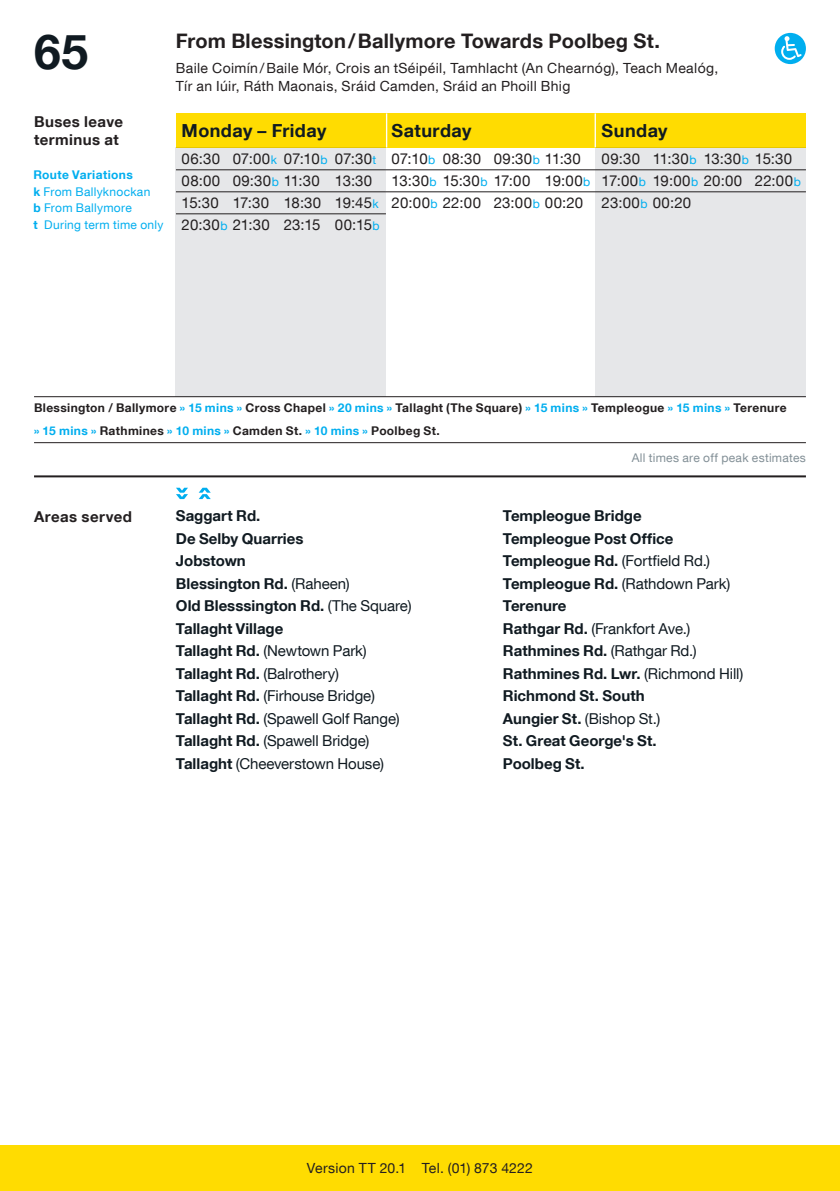
<style>
.page{position:relative;width:840px;height:1191px;background:#fff}
.page>*{position:absolute;margin:0;border:0;box-sizing:border-box;transform-origin:0 0}
.route_number{font:700 48px "Helvetica Neue LT Com";color:#101a21}
.Towards_heading{font:700 20px "Helvetica Neue LT Com";letter-spacing:.01em;color:#231f20}
.Day_Heading{font:700 18px "Helvetica Neue LT Com";letter-spacing:.025em;color:#101a21}
.t1{font:15px "Helvetica Neue LT Com";letter-spacing:-.005em;color:#101a21}
.Fare_Stages{font:700 15px "Helvetica Neue LT Com";color:#101a21}
.Departure_times_with_rules_letters{font:15px/22px "Helvetica Neue LT Com";letter-spacing:.025em;color:#231f20}
.Departure_times_with_rules_letters-2{font:15px "Helvetica Neue LT Com";letter-spacing:-.005em;color:#231f20}
.Departure_times_without_rules_letters{font:15px "Helvetica Neue LT Com";letter-spacing:.025em;color:#231f20}
.Buses_leave_terminus_at__Title{font:700 15px/18px "Helvetica Neue LT Com";letter-spacing:.03em;color:#231f20}
.Fare_Stages_Left_Title{font:700 15px "Helvetica Neue LT Com";letter-spacing:.03em;color:#231f20}
.Irish_names{font:14px "Helvetica Neue LT Com";letter-spacing:.025em;color:#231f20}
.Operative_date___Garage_Details{font:14px "Helvetica Neue LT Com";letter-spacing:.015em;color:#231f20}
.Interval_times{font:700 12px/22.6px "Helvetica Neue LT Com";letter-spacing:.03em;color:#231f20}
.Exception_information{font:12px "Helvetica Neue LT Com";letter-spacing:.025em;color:#00aeef}
.Operative_date{font:12px "Helvetica Neue LT Com";letter-spacing:.025em;color:#828f96}
.Exception_information-2{font:700 12px "Helvetica Neue LT Com";letter-spacing:.03em;color:#00aeef}
.s1{font-size:12px;color:#00aeef}
.s2{font-weight:700}
.s3{color:#00aeef}
.s4{font-weight:400}
</style>
<div class="page">
<div style="left:176px;top:113px;width:629px;height:34px;background:#ffdc01"></div>
<div style="left:0;top:1145px;width:839px;height:46px;background:#ffdc01"></div>
<hr style="left:594px;top:113px;width:1px;height:34px;background:#fff">
<hr style="left:386px;top:113px;width:1px;height:34px;background:#fff">
<hr style="left:34px;top:475px;width:771px;height:2px;background:#231f20">
<svg style="left:176px;top:488px;width:12px;height:11px"></svg>
<svg style="left:198px;top:488px;width:13px;height:11px"></svg>
<div style="left:774px;top:33px;width:31px;height:31px;background:#00aeef;border-radius:50%"></div>
<svg style="left:780px;top:36px;width:21px;height:24px"></svg>
<div style="left:176px;top:147px;width:210px;height:250px;background:#e6e7e9"></div>
<hr style="left:176px;top:169px;width:210px;height:1px;background:#231f20">
<hr style="left:176px;top:191px;width:210px;height:1px;background:#231f20">
<hr style="left:176px;top:213px;width:210px;height:1px;background:#231f20">
<hr style="left:386px;top:169px;width:209px;height:1px;background:#231f20">
<hr style="left:386px;top:191px;width:209px;height:1px;background:#231f20">
<div style="left:595px;top:147px;width:210px;height:250px;background:#e6e7e9"></div>
<hr style="left:595px;top:169px;width:210px;height:1px;background:#231f20">
<hr style="left:595px;top:191px;width:210px;height:1px;background:#231f20">
<hr style="left:34px;top:396px;width:771px;height:1px;background:#231f20">
<hr style="left:34px;top:442px;width:771px;height:1px;background:#231f20">
<p class="route_number" style="left:34px;top:22px;width:56px">65</p>
<p class="Towards_heading" style="left:176px;top:29px;width:485px">From Blessington/Ballymore Towards Poolbeg St.</p>
<p class="Irish_names" style="left:176px;top:59px;width:543px">Baile Coimín/Baile Mór, Crois an tSéipéil, Tamhlacht (An Chearnóg), Teach Mealóg,</p>
<p class="Irish_names" style="left:176px;top:77px;width:396px">Tír an Iúir, Ráth Maonais, Sráid Camden, Sráid an Phoill Bhig</p>
<p class="Buses_leave_terminus_at__Title" style="left:34px;top:112px;width:90px">Buses leave terminus at</p>
<p class="Day_Heading" style="left:181px;top:119px;width:146px">Monday – Friday</p>
<p class="Departure_times_with_rules_letters" style="left:181px;top:147px;width:199px">06:30 07:00<span class="s1">k</span> 07:10<span class="s1">b</span> 07:30<span class="s1">t<br></span>08:00 09:30<span class="s1">b</span> 11:30 13:30<br>15:30 17:30 18:30 19:45<span class="s1">k<br></span>20:30<span class="s1">b</span> 21:30 23:15 00:15<span class="s1">b</span></p>
<p class="Exception_information-2" style="left:33px;top:167px;width:101px">Route Variations</p>
<p class="Exception_information" style="left:33px;top:184px;width:118px"><span class="s2">k</span> From Ballyknockan</p>
<p class="Exception_information" style="left:33px;top:201px;width:100px"><span class="s2">b</span> From Ballymore</p>
<p class="Exception_information" style="left:33px;top:217px;width:132px"><span class="s2">t</span> During term time only</p>
<p class="Day_Heading" style="left:391px;top:119px;width:81px">Saturday</p>
<p class="Departure_times_with_rules_letters" style="left:391px;top:147px;width:191px">07:10<span class="s1">b</span> 08:30 09:30<span class="s1">b</span> 11:30</p>
<p class="Departure_times_with_rules_letters-2" style="left:391px;top:171px;width:200px">13:30<span class="s1">b</span> 15:30<span class="s1">b</span> 17:00 19:00<span class="s1">b</span></p>
<p class="Departure_times_without_rules_letters" style="left:391px;top:193px;width:193px">20:00<span class="s1">b</span> 22:00 23:00<span class="s1">b</span> 00:20</p>
<p class="Day_Heading" style="left:601px;top:119px;width:67px">Sunday</p>
<p class="Departure_times_with_rules_letters" style="left:601px;top:147px;width:201px">09:30 11:30<span class="s1">b</span> 13:30<span class="s1">b</span> 15:30<br>17:00<span class="s1">b</span> 19:00<span class="s1">b</span> 20:00 22:00<span class="s1">b<br></span>23:00<span class="s1">b</span> 00:20</p>
<p class="Interval_times" style="left:34px;top:396px;width:753px">Blessington / Ballymore <span class="s3">» 15 mins »</span> Cross Chapel <span class="s3">» 20 mins »</span> Tallaght (The Square) <span class="s3">» 15 mins »</span> Templeogue <span class="s3">» 15 mins »</span> Terenure <span class="s3">» 15 mins »</span> Rathmines <span class="s3">» 10 mins »</span> Camden St. <span class="s3">» 10 mins »</span> Poolbeg St.</p>
<p class="Operative_date" style="left:631px;top:450px;width:176px">All times are off peak estimates</p>
<p class="Fare_Stages_Left_Title" style="left:34px;top:507px;width:99px">Areas served</p>
<p class="Fare_Stages" style="left:176px;top:506px;width:86px">Saggart Rd.</p>
<p class="Fare_Stages" style="left:176px;top:529px;width:129px">De Selby Quarries</p>
<p class="Fare_Stages" style="left:176px;top:551px;width:71px">Jobstown</p>
<p class="Fare_Stages" style="left:176px;top:574px;width:175px">Blessington Rd. <span class="s4">(Raheen)</span></p>
<p class="Fare_Stages" style="left:176px;top:596px;width:237px">Old Blesssington Rd. <span class="s4">(The Square)</span></p>
<p class="Fare_Stages" style="left:176px;top:619px;width:109px">Tallaght Village</p>
<p class="t1" style="left:176px;top:641px;width:192px"><span class="s2">Tallaght Rd.</span> (Newtown Park)</p>
<p class="t1" style="left:176px;top:664px;width:164px"><span class="s2">Tallaght Rd.</span> (Balrothery)</p>
<p class="t1" style="left:176px;top:686px;width:200px"><span class="s2">Tallaght Rd.</span> (Firhouse Bridge)</p>
<p class="t1" style="left:176px;top:709px;width:225px"><span class="s2">Tallaght Rd.</span> (Spawell Golf Range)</p>
<p class="t1" style="left:176px;top:731px;width:195px"><span class="s2">Tallaght Rd.</span> (Spawell Bridge)</p>
<p class="t1" style="left:176px;top:754px;width:209px"><span class="s2">Tallaght</span> (Cheeverstown House)</p>
<p class="Fare_Stages" style="left:502px;top:506px;width:140px">Templeogue Bridge</p>
<p class="Fare_Stages" style="left:502px;top:529px;width:172px">Templeogue Post Office</p>
<p class="t1" style="left:502px;top:551px;width:208px"><span class="s2">Templeogue Rd.</span> (Fortfield Rd.)</p>
<p class="t1" style="left:502px;top:574px;width:229px"><span class="s2">Templeogue Rd.</span> (Rathdown Park)</p>
<p class="Fare_Stages" style="left:502px;top:596px;width:65px">Terenure</p>
<p class="t1" style="left:502px;top:619px;width:189px"><span class="s2">Rathgar Rd.</span> (Frankfort Ave.)</p>
<p class="Fare_Stages" style="left:502px;top:641px;width:195px">Rathmines Rd. <span class="s4">(Rathgar Rd.)</span></p>
<p class="Fare_Stages" style="left:502px;top:664px;width:242px">Rathmines Rd. Lwr. <span class="s4">(Richmond Hill)</span></p>
<p class="Fare_Stages" style="left:502px;top:686px;width:143px">Richmond St. South</p>
<p class="t1" style="left:502px;top:709px;width:159px"><span class="s2">Aungier St.</span> (Bishop St.)</p>
<p class="Fare_Stages" style="left:502px;top:731px;width:155px">St. Great George's St.</p>
<p class="Fare_Stages" style="left:502px;top:754px;width:83px">Poolbeg St.</p>
<p class="Operative_date___Garage_Details" style="left:307px;top:1159px;width:227px">Version TT 20.1 Tel. (01) 873 4222</p>
</div>
